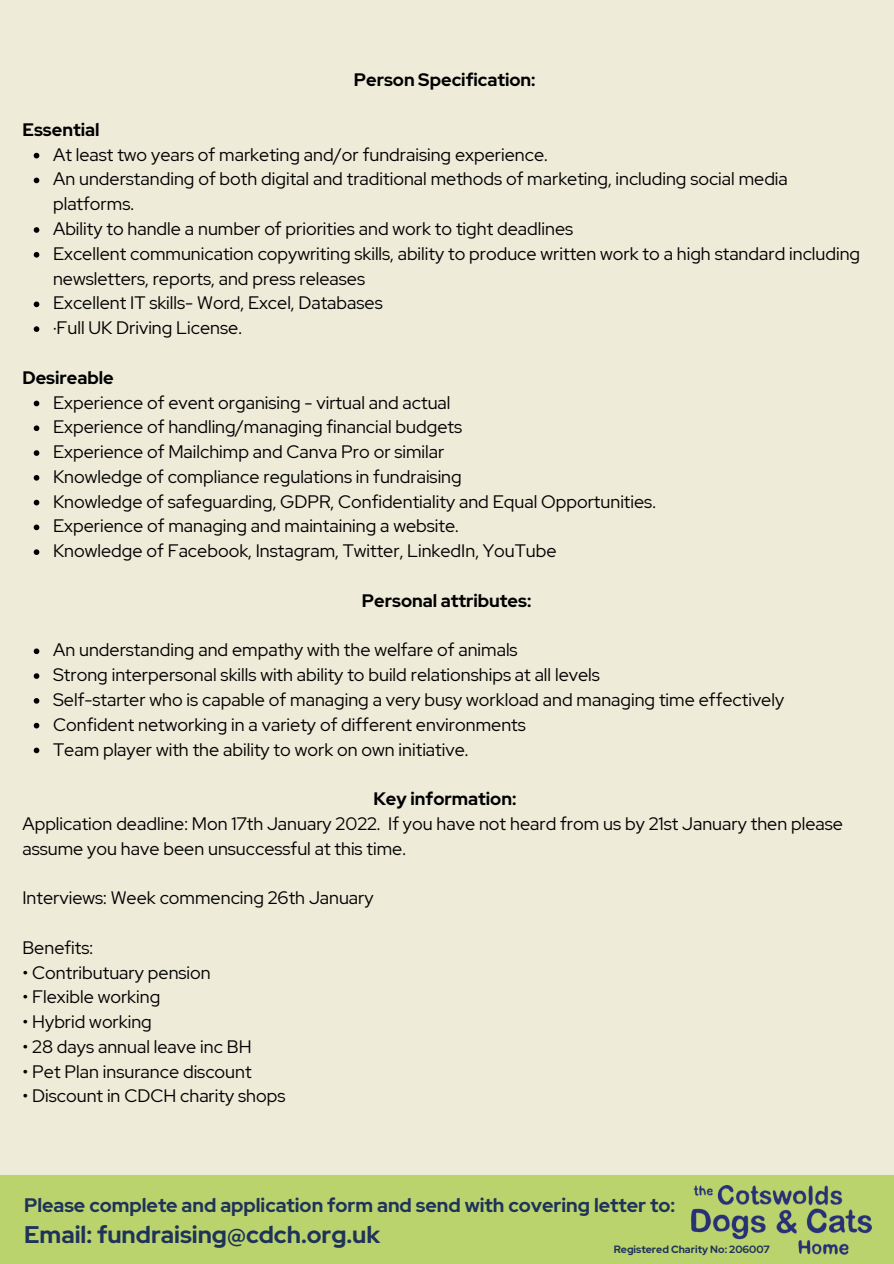
<style>
.page{position:relative;width:894px;height:1264px;background:#fff}
.page>*{position:absolute;margin:0;border:0;box-sizing:border-box;transform-origin:0 0}
.t1{font:700 24px "Red Hat Display";color:#1f3359}
.t2{font:700 19.5px "Red Hat Display";color:#1f3359}
.t3{font:18px/24.8px "Red Hat Display";color:#000}
.t4{font:700 18px "Red Hat Display";color:#000}
.t5{font:700 10.5px "Red Hat Display";color:#1f3359}
</style>
<div class="page">
<div style="left:0;top:0;width:893px;height:1263px;background:#efebd9"></div>
<svg style="left:34px;top:153px;width:5px;height:5px"></svg>
<svg style="left:34px;top:178px;width:5px;height:5px"></svg>
<svg style="left:34px;top:227px;width:5px;height:6px"></svg>
<svg style="left:34px;top:252px;width:5px;height:5px"></svg>
<svg style="left:34px;top:301px;width:5px;height:6px"></svg>
<svg style="left:34px;top:326px;width:5px;height:6px"></svg>
<svg style="left:34px;top:400px;width:5px;height:6px"></svg>
<svg style="left:34px;top:425px;width:5px;height:6px"></svg>
<svg style="left:34px;top:450px;width:5px;height:6px"></svg>
<svg style="left:34px;top:475px;width:5px;height:5px"></svg>
<svg style="left:34px;top:500px;width:5px;height:5px"></svg>
<svg style="left:34px;top:524px;width:5px;height:6px"></svg>
<svg style="left:34px;top:549px;width:5px;height:6px"></svg>
<svg style="left:34px;top:648px;width:5px;height:6px"></svg>
<svg style="left:34px;top:673px;width:5px;height:6px"></svg>
<svg style="left:34px;top:698px;width:5px;height:5px"></svg>
<svg style="left:34px;top:722px;width:5px;height:6px"></svg>
<svg style="left:34px;top:747px;width:5px;height:6px"></svg>
<div style="left:0;top:1175px;width:893px;height:88px;background:#bad36d"></div>
<img style="left:691px;top:1185px;width:179px;height:69px">
<p class="t4" style="left:22px;top:118px;width:78px">Essential</p>
<p class="t4" style="left:354px;top:68px;width:183px">Person Specification:</p>
<p class="t3" style="left:53px;top:142px;width:496px">At least two years of marketing and/or fundraising experience.</p>
<p class="t3" style="left:53px;top:167px;width:736px">An understanding of both digital and traditional methods of marketing, including social media platforms.</p>
<p class="t3" style="left:53px;top:216px;width:521px">Ability to handle a number of priorities and work to tight deadlines</p>
<p class="t3" style="left:53px;top:241px;width:808px">Excellent communication copywriting skills, ability to produce written work to a high standard including newsletters, reports, and press releases</p>
<p class="t3" style="left:53px;top:290px;width:331px">Excellent IT skills- Word, Excel, Databases</p>
<p class="t3" style="left:53px;top:315px;width:190px">·Full UK Driving License.</p>
<p class="t4" style="left:22px;top:365px;width:93px">Desireable</p>
<p class="t3" style="left:53px;top:390px;width:399px">Experience of event organising - virtual and actual</p>
<p class="t3" style="left:53px;top:414px;width:410px">Experience of handling/managing financial budgets</p>
<p class="t3" style="left:53px;top:439px;width:392px">Experience of Mailchimp and Canva Pro or similar</p>
<p class="t3" style="left:53px;top:464px;width:410px">Knowledge of compliance regulations in fundraising</p>
<p class="t3" style="left:53px;top:489px;width:604px">Knowledge of safeguarding, GDPR, Confidentiality and Equal Opportunities.</p>
<p class="t3" style="left:53px;top:513px;width:407px">Experience of managing and maintaining a website.</p>
<p class="t3" style="left:53px;top:538px;width:505px">Knowledge of Facebook, Instagram, Twitter, LinkedIn, YouTube</p>
<p class="t4" style="left:362px;top:588px;width:171px">Personal attributes:</p>
<p class="t3" style="left:53px;top:637px;width:466px">An understanding and empathy with the welfare of animals</p>
<p class="t3" style="left:53px;top:662px;width:548px">Strong interpersonal skills with ability to build relationships at all levels</p>
<p class="t3" style="left:53px;top:687px;width:732px">Self-starter who is capable of managing a very busy workload and managing time effectively</p>
<p class="t3" style="left:53px;top:712px;width:474px">Confident networking in a variety of different environments</p>
<p class="t3" style="left:53px;top:736px;width:416px">Team player with the ability to work on own initiative.</p>
<p class="t4" style="left:373px;top:786px;width:144px">Key information:</p>
<p class="t3" style="left:22px;top:811px;width:821px">Application deadline: Mon 17th January 2022. If you have not heard from us by 21st January then please assume you have been unsuccessful at this time.</p>
<p class="t3" style="left:22px;top:885px;width:352px">Interviews: Week commencing 26th January</p>
<p class="t3" style="left:22px;top:935px;width:72px">Benefits:</p>
<p class="t3" style="left:22px;top:959px;width:190px">• Contributuary pension</p>
<p class="t3" style="left:22px;top:984px;width:139px">• Flexible working</p>
<p class="t3" style="left:22px;top:1009px;width:131px">• Hybrid working</p>
<p class="t3" style="left:22px;top:1034px;width:230px">• 28 days annual leave inc BH</p>
<p class="t3" style="left:22px;top:1058px;width:230px">• Pet Plan insurance discount</p>
<p class="t3" style="left:22px;top:1083px;width:264px">• Discount in CDCH charity shops</p>
<p class="t2" style="left:24px;top:1191px;width:652px">Please complete and application form and send with covering letter to:</p>
<p class="t1" style="left:24px;top:1218px;width:357px">Email: fundraising@cdch.org.uk</p>
<p class="t5" style="left:613px;top:1242px;width:158px">Registered Charity No: 206007</p>
</div>
